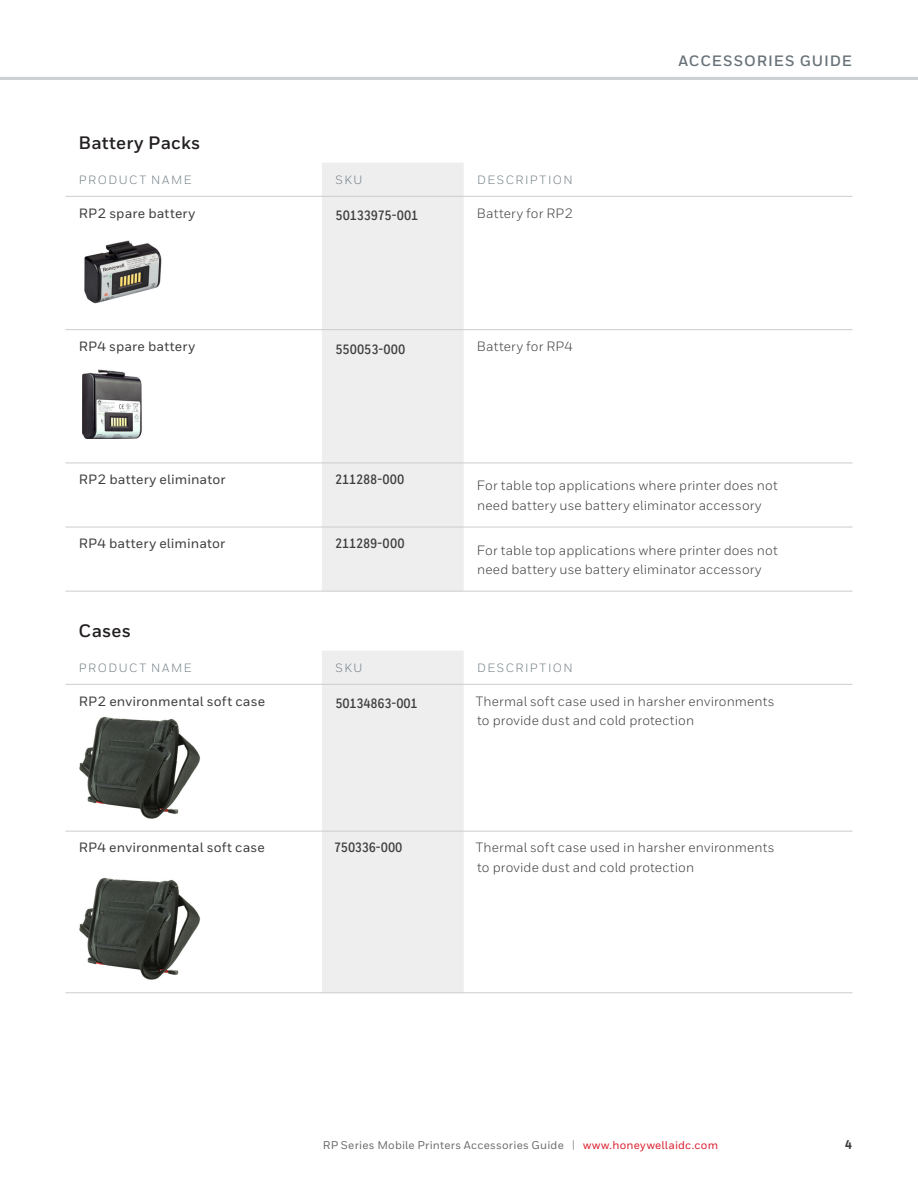
<style>
.page{position:relative;width:918px;height:1188px;background:#fff}
.page>*{position:absolute;margin:0;border:0;box-sizing:border-box;transform-origin:0 0}
.Table__SubCategory_H{font:700 18px "Honeywell Sans";letter-spacing:.01em;color:#231f20}
.t1{font:700 15px "Honeywell Sans";letter-spacing:.06em;color:#687379}
.Table__Body{font:13.5px/19.5px "Honeywell Sans";letter-spacing:.01em;color:#3e3e3f}
.Table__Product_Name{font:500 13.5px "Honeywell Sans";letter-spacing:.01em;color:#3e3e3f}
.Table__SKU_Number{font:700 13.5px "Honeywell Cond";letter-spacing:-.01em;color:#3e3e3f}
.t2{font:800 12.75px "Honeywell Cond";color:#3e3e3f}
.Table__Header{font:12px "Honeywell Sans";letter-spacing:.125em;color:#748086}
.t3{font:500 11.25px "Honeywell Sans";letter-spacing:.02em;color:#6c6d70}
.s1{font-size:11.4px;color:#939598}
.s2{color:#dc1f2e}
</style>
<div class="page">
<hr style="left:0;top:77px;width:918px;height:3px;background:#cbd1d5">
<div style="left:322px;top:163px;width:142px;height:428px;background:#eeeeef"></div>
<hr style="left:322px;top:463px;width:142px;height:1px;background:#cbccce">
<hr style="left:464px;top:463px;width:389px;height:1px;background:#cbccce">
<hr style="left:322px;top:527px;width:142px;height:1px;background:#cbccce">
<hr style="left:464px;top:527px;width:389px;height:1px;background:#cbccce">
<hr style="left:322px;top:591px;width:142px;height:1px;background:#cbccce">
<hr style="left:464px;top:591px;width:389px;height:1px;background:#cbccce">
<hr style="left:65px;top:463px;width:257px;height:1px;background:#cbccce">
<hr style="left:65px;top:527px;width:257px;height:1px;background:#cbccce">
<hr style="left:65px;top:591px;width:257px;height:1px;background:#cbccce">
<hr style="left:464px;top:196px;width:389px;height:1px;background:#cbccce">
<hr style="left:464px;top:329px;width:389px;height:1px;background:#cbccce">
<hr style="left:65px;top:196px;width:257px;height:1px;background:#cbccce">
<hr style="left:65px;top:329px;width:257px;height:1px;background:#cbccce">
<hr style="left:322px;top:196px;width:142px;height:1px;background:#cbccce">
<hr style="left:322px;top:329px;width:142px;height:1px;background:#cbccce">
<img style="left:84px;top:240px;width:78px;height:64px">
<img style="left:82px;top:369px;width:60px;height:70px">
<div style="left:322px;top:651px;width:142px;height:341px;background:#eeeeef"></div>
<hr style="left:322px;top:831px;width:142px;height:1px;background:#cbccce">
<hr style="left:464px;top:831px;width:389px;height:1px;background:#cbccce">
<hr style="left:65px;top:831px;width:257px;height:1px;background:#cbccce">
<hr style="left:322px;top:992px;width:142px;height:1px;background:#cbccce">
<hr style="left:464px;top:992px;width:389px;height:1px;background:#cbccce">
<hr style="left:65px;top:992px;width:257px;height:1px;background:#cbccce">
<hr style="left:464px;top:684px;width:389px;height:1px;background:#cbccce">
<hr style="left:65px;top:684px;width:257px;height:1px;background:#cbccce">
<hr style="left:322px;top:684px;width:142px;height:1px;background:#cbccce">
<img style="left:79px;top:716px;width:122px;height:103px">
<img style="left:79px;top:877px;width:122px;height:103px">
<p class="Table__SubCategory_H" style="left:79px;top:132px;width:123px">Battery Packs</p>
<p class="Table__Header" style="left:79px;top:172px;width:114px">PRODUCT NAME</p>
<p class="Table__Header" style="left:336px;top:173px;width:28px">SKU</p>
<p class="Table__Header" style="left:477px;top:172px;width:97px">DESCRIPTION</p>
<p class="Table__Product_Name" style="left:79px;top:205px;width:118px">RP2 spare battery</p>
<p class="Table__SKU_Number" style="left:336px;top:208px;width:84px">50133975-001</p>
<p class="Table__Body" style="left:477px;top:203px;width:97px">Battery for RP2</p>
<p class="Table__Product_Name" style="left:79px;top:338px;width:118px">RP4 spare battery</p>
<p class="Table__SKU_Number" style="left:336px;top:341px;width:71px">550053-000</p>
<p class="Table__Body" style="left:477px;top:337px;width:97px">Battery for RP4</p>
<p class="t1" style="left:678px;top:52px;width:175px">ACCESSORIES GUIDE</p>
<p class="Table__Product_Name" style="left:79px;top:471px;width:148px">RP2 battery eliminator</p>
<p class="Table__SKU_Number" style="left:335px;top:471px;width:71px">211288-000</p>
<p class="Table__Product_Name" style="left:79px;top:535px;width:148px">RP4 battery eliminator</p>
<p class="Table__SKU_Number" style="left:335px;top:536px;width:71px">211289-000</p>
<p class="Table__Body" style="left:477px;top:476px;width:302px">For table top applications where printer does not need battery use battery eliminator accessory</p>
<p class="Table__Body" style="left:477px;top:540px;width:302px">For table top applications where printer does not need battery use battery eliminator accessory</p>
<p class="Table__SubCategory_H" style="left:79px;top:620px;width:54px">Cases</p>
<p class="Table__Header" style="left:79px;top:660px;width:114px">PRODUCT NAME</p>
<p class="Table__Header" style="left:336px;top:661px;width:28px">SKU</p>
<p class="Table__Header" style="left:477px;top:660px;width:97px">DESCRIPTION</p>
<p class="Table__Product_Name" style="left:79px;top:693px;width:188px">RP2 environmental soft case</p>
<p class="Table__SKU_Number" style="left:336px;top:696px;width:84px">50134863-001</p>
<p class="Table__Body" style="left:476px;top:691px;width:300px">Thermal soft case used in harsher environments to provide dust and cold protection</p>
<p class="Table__Product_Name" style="left:79px;top:840px;width:188px">RP4 environmental soft case</p>
<p class="Table__SKU_Number" style="left:334px;top:840px;width:70px">750336-000</p>
<p class="Table__Body" style="left:476px;top:838px;width:300px">Thermal soft case used in harsher environments to provide dust and cold protection</p>
<p class="t3" style="left:323px;top:1138px;width:397px">RP Series Mobile Printers Accessories Guide <span class="s1">|</span> <span class="s2">www.honeywellaidc.com</span></p>
<p class="t2" style="left:845px;top:1137px;width:8px">4</p>
</div>
